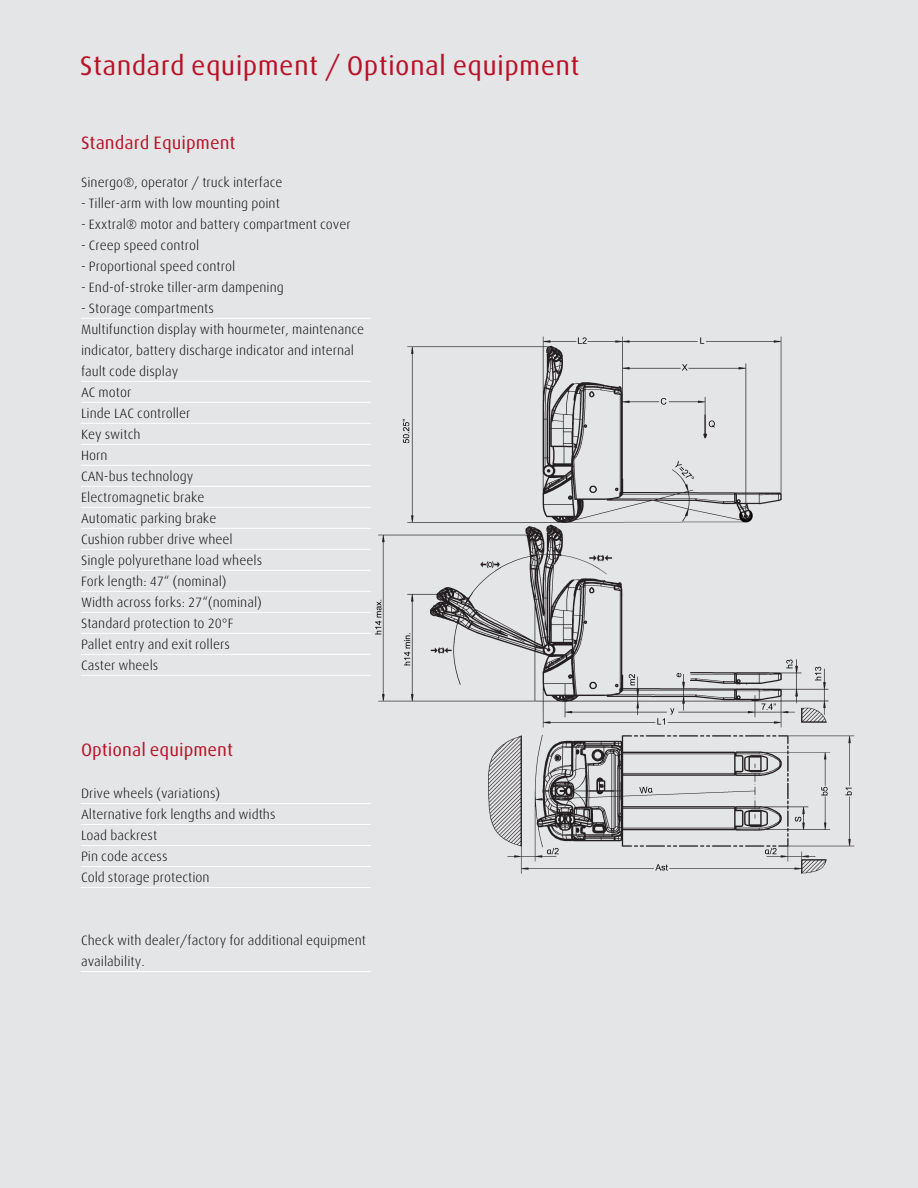
<style>
.page{position:relative;width:918px;height:1188px;background:#e4e5e7}
.page>*{position:absolute;margin:0;border:0;box-sizing:border-box;transform-origin:0 0}
.t1{font:27px "Linde Dax";letter-spacing:.01em;color:#ba0f25}
.t2{font:18px "Linde Dax";color:#ba0f25}
.t3{font:300 13.5px/21px "Linde Dax";color:#000001}
</style>
<div class="page">
<img style="left:375px;top:336px;width:480px;height:537px">
<hr style="left:81px;top:803px;width:290px;height:1px;background:#fff">
<hr style="left:81px;top:824px;width:290px;height:1px;background:#fff">
<hr style="left:81px;top:845px;width:290px;height:1px;background:#fff">
<hr style="left:81px;top:866px;width:290px;height:1px;background:#fff">
<hr style="left:81px;top:887px;width:290px;height:1px;background:#fff">
<hr style="left:81px;top:971px;width:290px;height:1px;background:#fff">
<hr style="left:81px;top:318px;width:290px;height:1px;background:#fff">
<hr style="left:81px;top:381px;width:290px;height:1px;background:#fff">
<hr style="left:81px;top:402px;width:290px;height:1px;background:#fff">
<hr style="left:81px;top:423px;width:290px;height:1px;background:#fff">
<hr style="left:81px;top:444px;width:290px;height:1px;background:#fff">
<hr style="left:81px;top:465px;width:290px;height:1px;background:#fff">
<hr style="left:81px;top:486px;width:290px;height:1px;background:#fff">
<hr style="left:81px;top:507px;width:290px;height:1px;background:#fff">
<hr style="left:81px;top:528px;width:290px;height:1px;background:#fff">
<hr style="left:81px;top:549px;width:290px;height:1px;background:#fff">
<hr style="left:81px;top:570px;width:290px;height:1px;background:#fff">
<hr style="left:81px;top:591px;width:290px;height:1px;background:#fff">
<hr style="left:81px;top:612px;width:290px;height:1px;background:#fff">
<hr style="left:81px;top:633px;width:290px;height:1px;background:#fff">
<hr style="left:81px;top:654px;width:290px;height:1px;background:#fff">
<hr style="left:81px;top:675px;width:290px;height:1px;background:#fff">
<p class="t1" style="left:80px;top:51px;width:501px">Standard equipment / Optional equipment</p>
<p class="t2" style="left:81px;top:133px;width:156px">Standard Equipment</p>
<p class="t3" style="left:81px;top:172px;width:203px">Sinergo®, operator / truck interface</p>
<p class="t3" style="left:81px;top:193px;width:200px">- Tiller-arm with low mounting point</p>
<p class="t3" style="left:81px;top:214px;width:271px">- Exxtral® motor and battery compartment cover</p>
<p class="t3" style="left:81px;top:235px;width:120px">- Creep speed control</p>
<p class="t3" style="left:81px;top:256px;width:156px">- Proportional speed control</p>
<p class="t3" style="left:81px;top:277px;width:204px">- End-of-stroke tiller-arm dampening</p>
<p class="t3" style="left:81px;top:298px;width:285px">- Storage compartments<br>Multifunction display with hourmeter, maintenance indicator, battery discharge indicator and internal fault code display<br>AC motor<br>Linde LAC controller<br>Key switch<br>Horn<br>CAN-bus technology<br>Electromagnetic brake<br>Automatic parking brake<br>Cushion rubber drive wheel<br>Single polyurethane load wheels<br>Fork length: 47“ (nominal)<br>Width across forks: 27“(nominal)<br>Standard protection to 20°F<br>Pallet entry and exit rollers<br>Caster wheels</p>
<p class="t2" style="left:81px;top:740px;width:154px">Optional equipment</p>
<p class="t3" style="left:81px;top:783px;width:196px">Drive wheels (variations)<br>Alternative fork lengths and widths<br>Load backrest<br>Pin code access<br>Cold storage protection</p>
<p class="t3" style="left:81px;top:930px;width:287px">Check with dealer/factory for additional equipment availability.</p>
</div>
